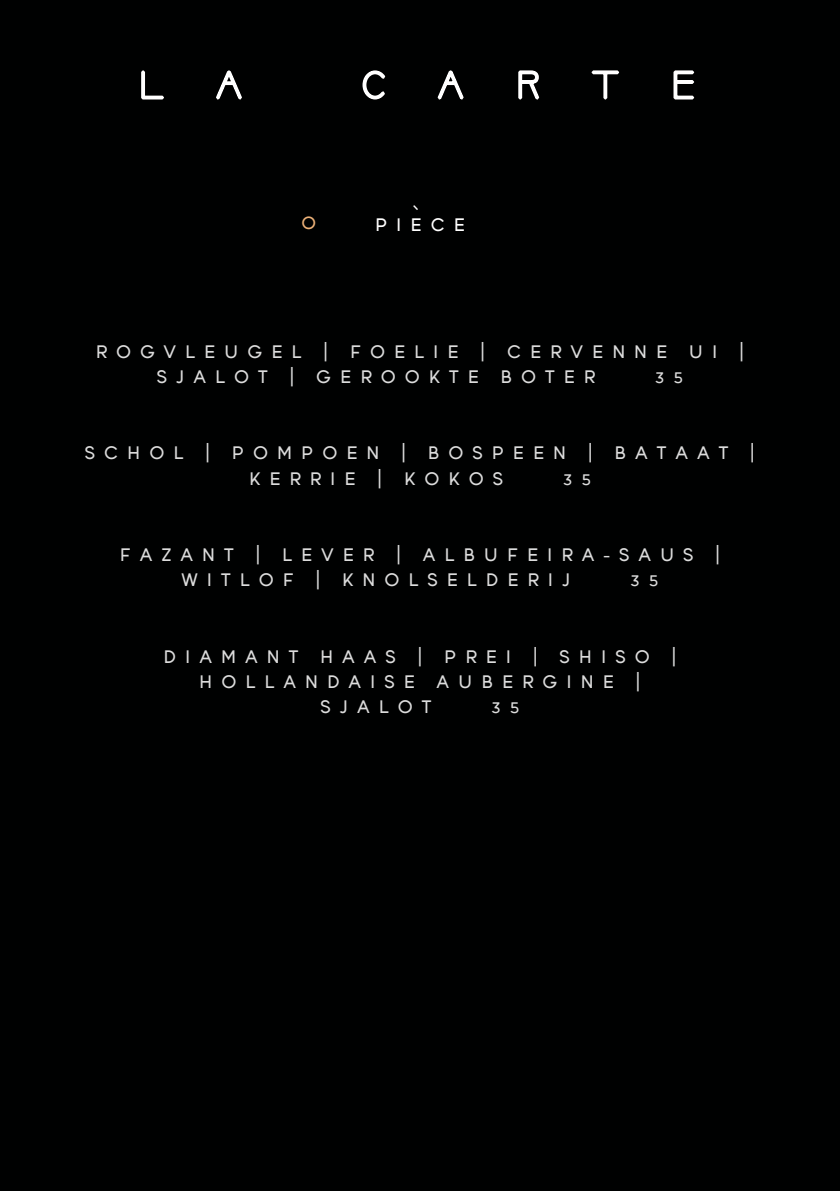
<style>
.page{position:relative;width:840px;height:1191px;background:#fff}
.page>*{position:absolute;margin:0;border:0;box-sizing:border-box;transform-origin:0 0}
.t1{font:18px/25.4px "Young";letter-spacing:.5em;color:#dcdcdc}
.t2{font:18px "Young";letter-spacing:.5em;color:#fff}
.t3{font:17.6px "Young";color:#ecb178}
</style>
<div class="page">
<div style="left:0;top:0;width:839px;height:1191px;background:#000101"></div>
<svg style="left:139px;top:69px;width:26px;height:32px"></svg>
<svg style="left:213px;top:65px;width:32px;height:37px"></svg>
<svg style="left:361px;top:69px;width:28px;height:32px"></svg>
<svg style="left:434px;top:65px;width:32px;height:37px"></svg>
<svg style="left:516px;top:68px;width:26px;height:33px"></svg>
<svg style="left:590px;top:69px;width:30px;height:32px"></svg>
<svg style="left:671px;top:69px;width:24px;height:32px"></svg>
<svg style="left:413px;top:206px;width:5px;height:5px"></svg>
<p class="t3" style="left:301px;top:213px;width:16px">O</p>
<p class="t2" style="left:375px;top:214px;width:91px">PIECE</p>
<p class="t1" style="left:96px;top:339px;width:649px">ROGVLEUGEL | FOELIE | CERVENNE UI |</p>
<p class="t1" style="left:157px;top:365px;width:439px">SJALOT | GEROOKTE BOTER</p>
<p class="t1" style="left:654px;top:365px;width:30px">3 5</p>
<p class="t1" style="left:85px;top:441px;width:671px">SCHOL | POMPOEN | BOSPEEN | BATAAT |</p>
<p class="t1" style="left:249px;top:466px;width:255px">KERRIE | KOKOS</p>
<p class="t1" style="left:562px;top:466px;width:30px">3 5</p>
<p class="t1" style="left:181px;top:542px;width:540px;text-indent:-62px">FAZANT | LEVER | ALBUFEIRA-SAUS |<br>WITLOF | KNOLSELDERIJ</p>
<p class="t1" style="left:630px;top:568px;width:30px">3 5</p>
<p class="t1" style="left:163px;top:644px;width:514px;text-align:center">DIAMANT HAAS | PREI | SHISO |<br>HOLLANDAISE AUBERGINE |</p>
<p class="t1" style="left:320px;top:695px;width:112px">SJALOT</p>
<p class="t1" style="left:491px;top:695px;width:30px">3 5</p>
</div>
